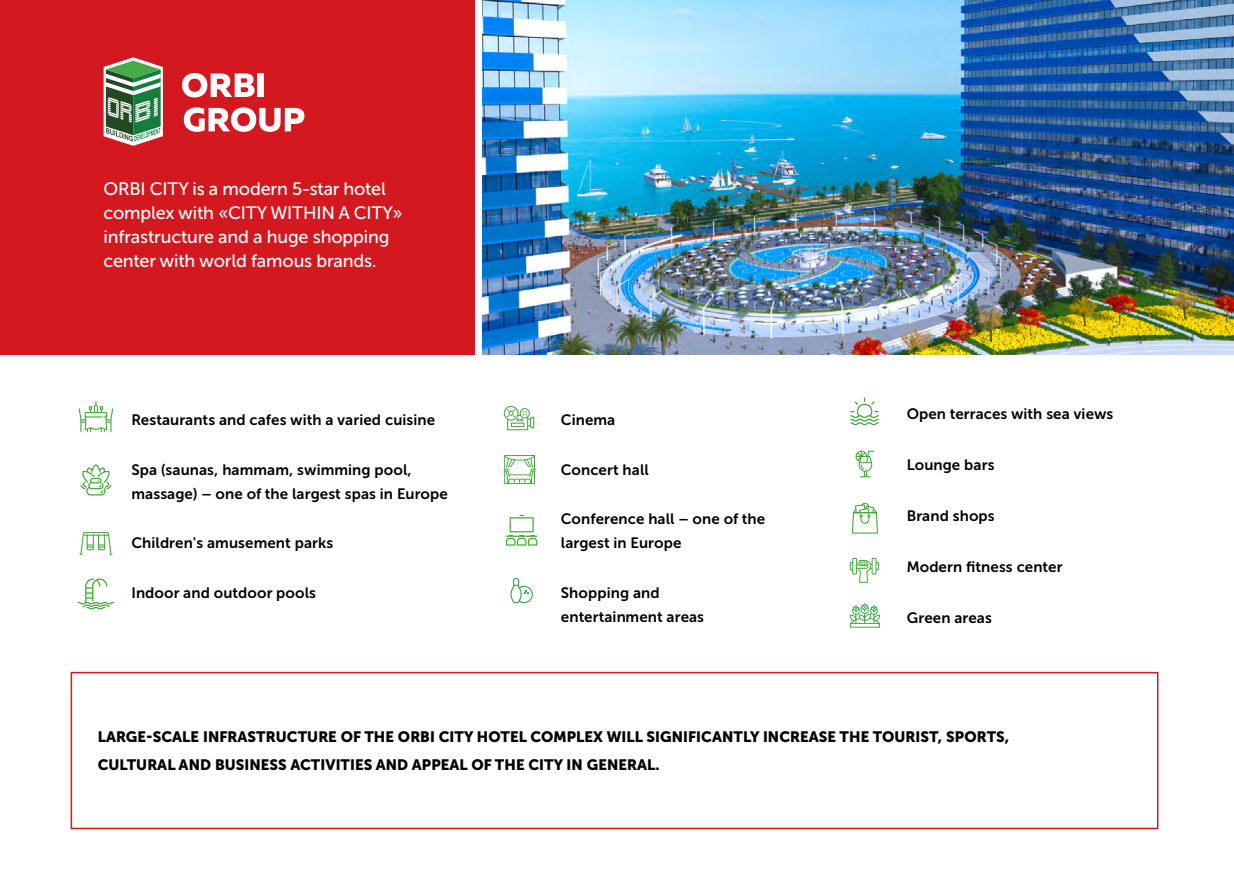
<style>
.page{position:relative;width:1234px;height:893px;background:#fff}
.page>*{position:absolute;margin:0;border:0;box-sizing:border-box;transform-origin:0 0}
.t1{font:18px/24px "Museo Sans Cyrl 500";letter-spacing:-.01em;color:#fff}
.t2{font:15px/24px "Museo Sans Cyrl 700";letter-spacing:.005em;color:#000}
.t3{font:15px/28.5px "Museo Sans Cyrl 900";letter-spacing:.005em;color:#000}
</style>
<div class="page">
<div style="left:71px;top:672px;width:1087px;height:157px;border:2px solid #d31820"></div>
<svg style="left:79px;top:401px;width:34px;height:31px"></svg>
<svg style="left:80px;top:464px;width:31px;height:31px"></svg>
<svg style="left:79px;top:532px;width:33px;height:23px"></svg>
<svg style="left:78px;top:579px;width:36px;height:30px"></svg>
<svg style="left:503px;top:406px;width:31px;height:24px"></svg>
<svg style="left:505px;top:515px;width:32px;height:31px"></svg>
<svg style="left:855px;top:451px;width:19px;height:26px"></svg>
<svg style="left:503px;top:455px;width:32px;height:29px"></svg>
<svg style="left:851px;top:503px;width:26px;height:31px"></svg>
<div style="left:0;top:0;width:474px;height:354px;background:#d31820"></div>
<svg style="left:104px;top:57px;width:59px;height:89px"></svg>
<svg style="left:182px;top:73px;width:72px;height:24px"></svg>
<div style="left:258px;top:73px;width:6px;height:24px;background:#fff"></div>
<svg style="left:184px;top:107px;width:120px;height:25px"></svg>
<svg style="left:849px;top:603px;width:31px;height:25px"></svg>
<svg style="left:510px;top:578px;width:23px;height:25px"></svg>
<svg style="left:849px;top:558px;width:29px;height:25px"></svg>
<svg style="left:850px;top:398px;width:28px;height:27px"></svg>
<img style="left:483px;top:0;width:750px;height:354px">
<p class="t1" style="left:104px;top:177px;width:300px">ORBI CITY is a modern 5-star hotel complex with «CITY WITHIN A CITY» infrastructure and a huge shopping center with world famous brands.</p>
<p class="t2" style="left:131px;top:408px;width:305px">Restaurants and cafes with a varied cuisine</p>
<p class="t2" style="left:131px;top:458px;width:318px">Spa (saunas, hammam, swimming pool, massage) – one of the largest spas in Europe</p>
<p class="t2" style="left:131px;top:531px;width:203px">Children's amusement parks</p>
<p class="t2" style="left:131px;top:581px;width:186px">Indoor and outdoor pools</p>
<p class="t2" style="left:561px;top:408px;width:56px">Cinema</p>
<p class="t2" style="left:561px;top:458px;width:89px">Concert hall</p>
<p class="t2" style="left:561px;top:507px;width:206px">Conference hall – one of the largest in Europe</p>
<p class="t2" style="left:561px;top:581px;width:145px">Shopping and entertainment areas</p>
<p class="t2" style="left:906px;top:402px;width:208px">Open terraces with sea views</p>
<p class="t2" style="left:906px;top:453px;width:89px">Lounge bars</p>
<p class="t2" style="left:906px;top:504px;width:89px">Brand shops</p>
<p class="t2" style="left:906px;top:555px;width:157px">Modern fitness center</p>
<p class="t2" style="left:906px;top:606px;width:86px">Green areas</p>
<p class="t3" style="left:98px;top:722px;width:913px">LARGE-SCALE INFRASTRUCTURE OF THE ORBI CITY HOTEL COMPLEX WILL SIGNIFICANTLY INCREASE THE TOURIST, SPORTS,<br>CULTURAL AND BUSINESS ACTIVITIES AND APPEAL OF THE CITY IN GENERAL.</p>
</div>
